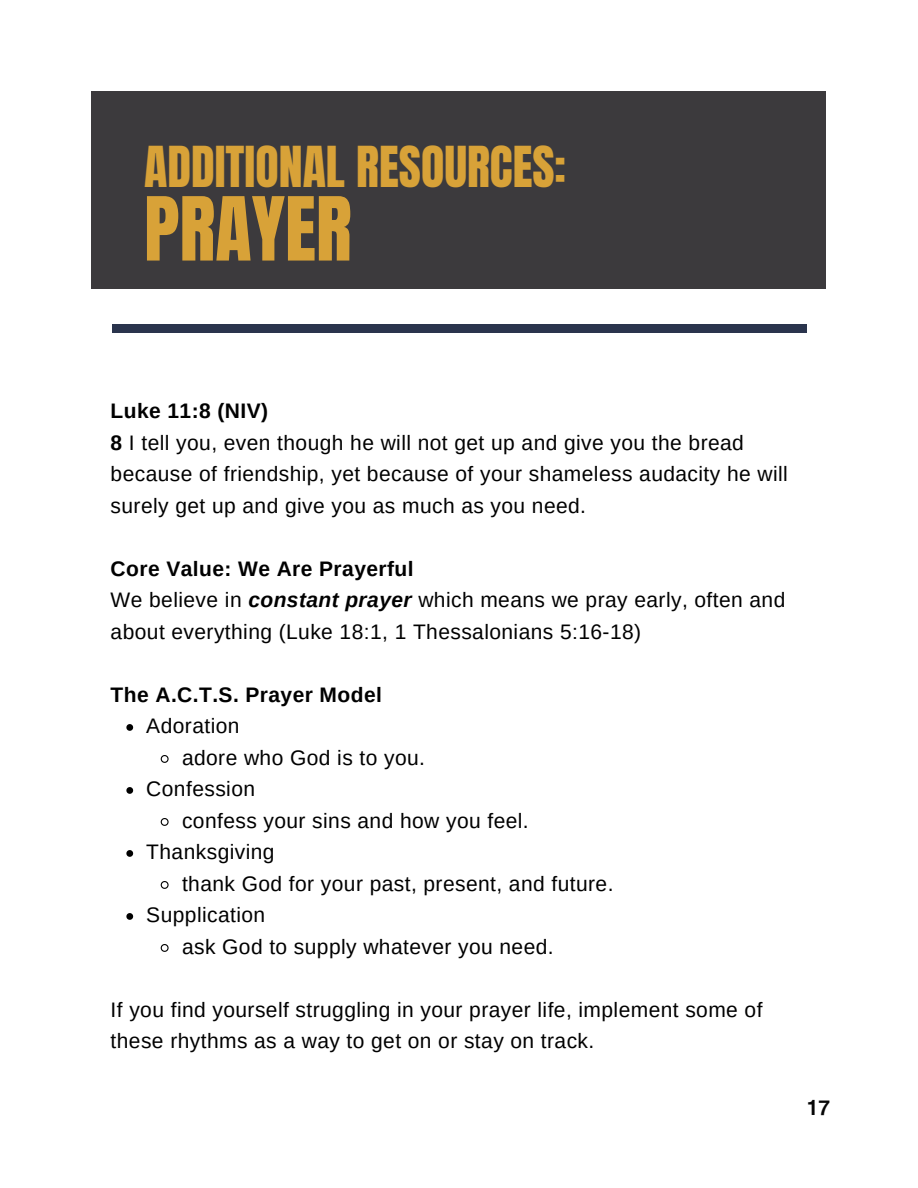
<style>
.page{position:relative;width:918px;height:1188px;background:#fff}
.page>*{position:absolute;margin:0;border:0;box-sizing:border-box;transform-origin:0 0}
.t1{font:75px "Anton";color:#d8a238}
.t2{font:48px "Anton";color:#d8a238}
.t3{font:21px/31.5px "Arimo";letter-spacing:.02em;color:#000}
.t4{font:700 21px "Arimo";letter-spacing:.02em;color:#000}
.t5{font:21px "XP Vosta";color:#060606}
.s1{font-weight:700}
.s2{font-weight:700;font-style:italic}
</style>
<div class="page">
<div style="left:92px;top:92px;width:734px;height:197px;background:#3c3a3d"></div>
<div style="left:112px;top:325px;width:694px;height:8px;background:#2a344d"></div>
<svg style="left:126px;top:724px;width:7px;height:7px"></svg>
<svg style="left:160px;top:755px;width:9px;height:8px"></svg>
<svg style="left:126px;top:787px;width:7px;height:7px"></svg>
<svg style="left:160px;top:818px;width:9px;height:8px"></svg>
<svg style="left:126px;top:850px;width:7px;height:7px"></svg>
<svg style="left:160px;top:881px;width:9px;height:8px"></svg>
<svg style="left:126px;top:913px;width:7px;height:7px"></svg>
<svg style="left:160px;top:944px;width:9px;height:8px"></svg>
<p class="t2" style="left:144px;top:133px;width:424px">ADDITIONAL RESOURCES:</p>
<p class="t1" style="left:144px;top:175px;width:209px">PRAYER</p>
<p class="t4" style="left:111px;top:399px;width:159px">Luke 11:8 (NIV)</p>
<p class="t3" style="left:111px;top:427px;width:679px"><span class="s1">8</span> I tell you, even though he will not get up and give you the bread because of friendship, yet because of your shameless audacity he will surely get up and give you as much as you need.</p>
<p class="t4" style="left:111px;top:557px;width:304px">Core Value: We Are Prayerful</p>
<p class="t3" style="left:111px;top:584px;width:676px">We believe in <span class="s2">constant prayer</span> which means we pray early, often and about everything (Luke 18:1, 1 Thessalonians 5:16-18)</p>
<p class="t4" style="left:111px;top:683px;width:273px">The A.C.T.S. Prayer Model</p>
<p class="t3" style="left:146px;top:710px;width:95px">Adoration</p>
<p class="t3" style="left:182px;top:742px;width:244px">adore who God is to you.</p>
<p class="t3" style="left:146px;top:773px;width:110px">Confession</p>
<p class="t3" style="left:182px;top:805px;width:348px">confess your sins and how you feel.</p>
<p class="t3" style="left:146px;top:836px;width:130px">Thanksgiving</p>
<p class="t3" style="left:182px;top:868px;width:433px">thank God for your past, present, and future.</p>
<p class="t3" style="left:146px;top:899px;width:120px">Supplication</p>
<p class="t3" style="left:182px;top:931px;width:373px">ask God to supply whatever you need.</p>
<p class="t3" style="left:111px;top:994px;width:653px">If you find yourself struggling in your prayer life, implement some of these rhythms as a way to get on or stay on track.</p>
<p class="t5" style="left:807px;top:1093px;width:25px">17</p>
</div>
